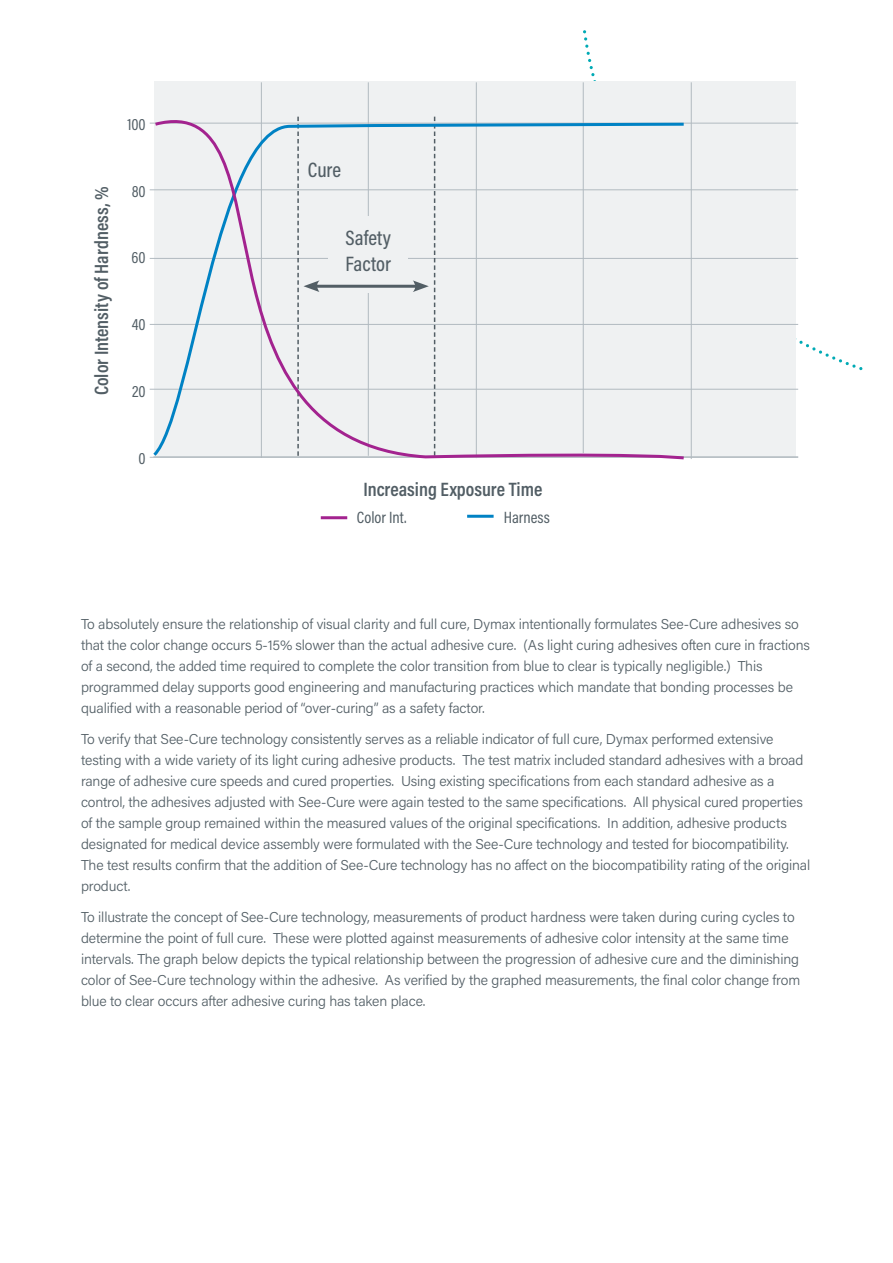
<style>
.page{position:relative;width:893px;height:1263px;background:#fff}
.page>*{position:absolute;margin:0;border:0;box-sizing:border-box;transform-origin:0 0}
.t1{font:500 21px/25.2px "Acumin Pro Cond";color:#525e65}
.t2{font:600 19.5px "Acumin Pro Cond";color:#525e65}
.t3{font:16.5px "Acumin Pro Cond";color:#525e65}
.t4{font:300 14.25px/21px "Acumin Pro";letter-spacing:-.01em;color:#525e65}
</style>
<div class="page">
<svg style="left:582px;top:30px;width:281px;height:340px"></svg>
<div style="left:154px;top:82px;width:642px;height:376px;background:#eff1f2"></div>
<hr style="left:368px;top:82px;width:1px;height:374px;background:#b1bac0">
<hr style="left:261px;top:82px;width:1px;height:376px;background:#b1bac0">
<hr style="left:153px;top:456px;width:645px;height:1px;background:#b1bac0">
<hr style="left:150px;top:123px;width:648px;height:1px;background:#b1bac0">
<hr style="left:150px;top:189px;width:648px;height:1px;background:#b1bac0">
<hr style="left:150px;top:258px;width:648px;height:1px;background:#b1bac0">
<hr style="left:150px;top:324px;width:648px;height:1px;background:#b1bac0">
<hr style="left:150px;top:389px;width:648px;height:1px;background:#b1bac0">
<hr style="left:150px;top:457px;width:648px;height:1px;background:#b1bac0">
<hr style="left:476px;top:82px;width:1px;height:376px;background:#b1bac0">
<hr style="left:583px;top:82px;width:1px;height:371px;background:#b1bac0">
<hr style="left:691px;top:82px;width:1px;height:377px;background:#b1bac0">
<svg style="left:152px;top:87px;width:535px;height:373px"></svg>
<hr style="left:467px;top:515px;width:27px;height:3px;background:#0082c4">
<hr style="left:321px;top:516px;width:26px;height:3px;background:#a3238f">
<p class="t3" style="left:127px;top:114px;width:20px">100</p>
<h2 class="t2" style="left:89px;top:395px;width:210px;rotate:-90deg">Color Intensity of Hardness, %</h2>
<p class="t3" style="left:132px;top:180px;width:16px">80</p>
<p class="t3" style="left:132px;top:247px;width:16px">60</p>
<p class="t3" style="left:132px;top:314px;width:16px">40</p>
<p class="t3" style="left:132px;top:380px;width:15px">20</p>
<p class="t3" style="left:139px;top:447px;width:9px">0</p>
<h1 class="t1" style="left:308px;top:157px;width:35px">Cure</h1>
<h1 class="t1" style="left:345px;top:225px;width:47px">Safety<br>Factor</h1>
<h2 class="t2" style="left:363px;top:476px;width:180px">Increasing Exposure Time</h2>
<p class="t3" style="left:357px;top:507px;width:51px">Color Int.</p>
<p class="t3" style="left:504px;top:507px;width:47px">Harness</p>
<p class="t4" style="left:81px;top:613px;width:730px">To absolutely ensure the relationship of visual clarity and full cure, Dymax intentionally formulates See-Cure adhesives so that the color change occurs 5-15% slower than the actual adhesive cure. (As light curing adhesives often cure in fractions of a second, the added time required to complete the color transition from blue to clear is typically negligible.) This programmed delay supports good engineering and manufacturing practices which mandate that bonding processes be qualified with a reasonable period of “over-curing” as a safety factor.</p>
<p class="t4" style="left:81px;top:728px;width:731px">To verify that See-Cure technology consistently serves as a reliable indicator of full cure, Dymax performed extensive testing with a wide variety of its light curing adhesive products. The test matrix included standard adhesives with a broad range of adhesive cure speeds and cured properties. Using existing specifications from each standard adhesive as a control, the adhesives adjusted with See-Cure were again tested to the same specifications. All physical cured properties of the sample group remained within the measured values of the original specifications. In addition, adhesive products designated for medical device assembly were formulated with the See-Cure technology and tested for biocompatibility.<br>The test results confirm that the addition of See-Cure technology has no affect on the biocompatibility rating of the original product.</p>
<p class="t4" style="left:81px;top:906px;width:721px">To illustrate the concept of See-Cure technology, measurements of product hardness were taken during curing cycles to determine the point of full cure. These were plotted against measurements of adhesive color intensity at the same time intervals. The graph below depicts the typical relationship between the progression of adhesive cure and the diminishing color of See-Cure technology within the adhesive. As verified by the graphed measurements, the final color change from blue to clear occurs after adhesive curing has taken place.</p>
</div>
